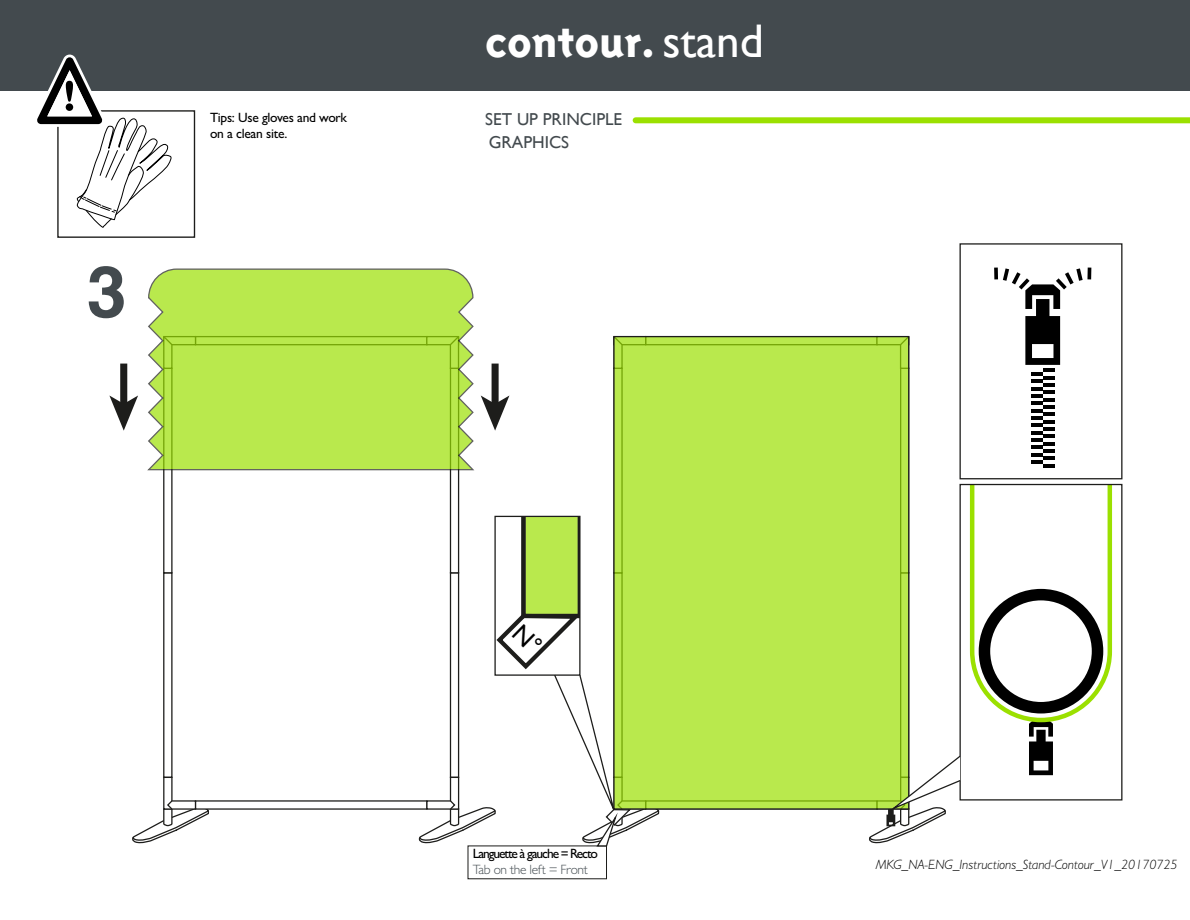
<style>
.page{position:relative;width:1190px;height:920px;background:#fff}
.page>*{position:absolute;margin:0;border:0;box-sizing:border-box;transform-origin:0 0}
.t1{font:700 71.55px "Helvetica";color:#434a4e}
.t2{font:800 47.1px "Triplex Sans";color:#fff}
.t3{font:17.25px "Gill Sans";color:#434a4e}
.t4{font:italic 300 13.5px "Gill Sans MT Pro";color:#000}
.t5{font:500 13.5px/16.2px "Gill Sans MT Pro";letter-spacing:-.03em;color:#000}
.t6{font:500 13.5px "Gill Sans MT Pro";letter-spacing:-.08em;color:#000}
.t7{font:300 13.5px "Gill Sans MT Pro";letter-spacing:-.02em;color:#474f54}
.s1{font-family:"Gill Sans";font-weight:400}
</style>
<div class="page">
<div style="left:0;top:1px;width:1190px;height:90px;background:#434a4e"></div>
<div style="left:635px;top:117px;width:555px;height:6px;background:#9be000"></div>
<div style="left:163px;top:572px;width:9px;height:206px;background:#fff;border:1px solid #1d1d1b"></div>
<div style="left:163px;top:367px;width:9px;height:206px;background:#fff;border:1px solid #1d1d1b"></div>
<div style="left:163px;top:776px;width:9px;height:33px;background:#fff;border:1px solid #1d1d1b"></div>
<svg style="left:132px;top:799px;width:78px;height:45px"></svg>
<div style="left:450px;top:367px;width:9px;height:206px;background:#fff;border:1px solid #1d1d1b"></div>
<svg style="left:147px;top:268px;width:327px;height:202px;background:#b9e554"></svg>
<div style="left:491px;top:363px;width:7px;height:42px;background:#1d1d1b"></div>
<svg style="left:481px;top:395px;width:28px;height:35px"></svg>
<div style="left:120px;top:363px;width:7px;height:42px;background:#1d1d1b"></div>
<svg style="left:109px;top:395px;width:29px;height:35px"></svg>
<div style="left:57px;top:110px;width:138px;height:128px;border:1px solid #1d1d1b"></div>
<svg style="left:37px;top:55px;width:135px;height:175px"></svg>
<svg style="left:899px;top:335px;width:11px;height:34px"></svg>
<div style="left:613px;top:336px;width:296px;height:473px;background:#b9e94d;border:1px solid #1d1d1b"></div>
<hr style="left:1042px;top:368px;width:12px;height:4px;background:#000">
<svg style="left:1031px;top:372px;width:11px;height:3px"></svg>
<svg style="left:1042px;top:375px;width:12px;height:4px"></svg>
<hr style="left:1030px;top:379px;width:12px;height:4px;background:#000">
<svg style="left:1043px;top:383px;width:11px;height:3px"></svg>
<svg style="left:1031px;top:387px;width:11px;height:3px"></svg>
<hr style="left:1042px;top:390px;width:12px;height:4px;background:#000">
<svg style="left:1031px;top:394px;width:11px;height:3px"></svg>
<svg style="left:1042px;top:397px;width:12px;height:4px"></svg>
<hr style="left:1030px;top:401px;width:12px;height:4px;background:#000">
<svg style="left:1043px;top:405px;width:11px;height:3px"></svg>
<svg style="left:1031px;top:409px;width:11px;height:3px"></svg>
<hr style="left:1042px;top:412px;width:12px;height:4px;background:#000">
<svg style="left:1031px;top:416px;width:11px;height:3px"></svg>
<svg style="left:1042px;top:419px;width:12px;height:4px"></svg>
<hr style="left:1030px;top:423px;width:12px;height:4px;background:#000">
<svg style="left:1043px;top:427px;width:11px;height:3px"></svg>
<svg style="left:1031px;top:431px;width:11px;height:3px"></svg>
<hr style="left:1042px;top:434px;width:12px;height:4px;background:#000">
<svg style="left:1031px;top:438px;width:11px;height:3px"></svg>
<svg style="left:1042px;top:441px;width:12px;height:4px"></svg>
<hr style="left:1030px;top:445px;width:12px;height:4px;background:#000">
<svg style="left:1043px;top:449px;width:11px;height:3px"></svg>
<svg style="left:1031px;top:453px;width:11px;height:3px"></svg>
<hr style="left:1042px;top:456px;width:12px;height:4px;background:#000">
<svg style="left:1031px;top:460px;width:11px;height:3px"></svg>
<svg style="left:1042px;top:463px;width:12px;height:4px"></svg>
<svg style="left:1087px;top:267px;width:4px;height:12px"></svg>
<svg style="left:1002px;top:268px;width:80px;height:97px"></svg>
<svg style="left:994px;top:267px;width:4px;height:12px"></svg>
<div style="left:959px;top:243px;width:163px;height:236px;border:1px solid #1d1d1b"></div>
<svg style="left:866px;top:480px;width:248px;height:364px"></svg>
<svg style="left:416px;top:516px;width:243px;height:331px"></svg>
<h1 class="t1" style="left:87px;top:234px;width:41px">3</h1>
<p class="t5" style="left:210px;top:109px;width:138px">Tips: Use gloves and work on a clean site.</p>
<h2 class="t2" style="left:485px;top:17px;width:280px">contour. <span class="s1">stand</span></h2>
<p class="t3" style="left:485px;top:109px;width:138px">SET UP PRINCIPLE</p>
<p class="t3" style="left:488px;top:132px;width:82px">GRAPHICS</p>
<p class="t6" style="left:473px;top:845px;width:127px">Languette à gauche = Recto</p>
<p class="t7" style="left:473px;top:861px;width:117px">Tab on the left = Front</p>
<p class="t4" style="left:875px;top:856px;width:303px">MKG_NA-ENG_Instructions_Stand-Contour_V1_20170725</p>
</div>
